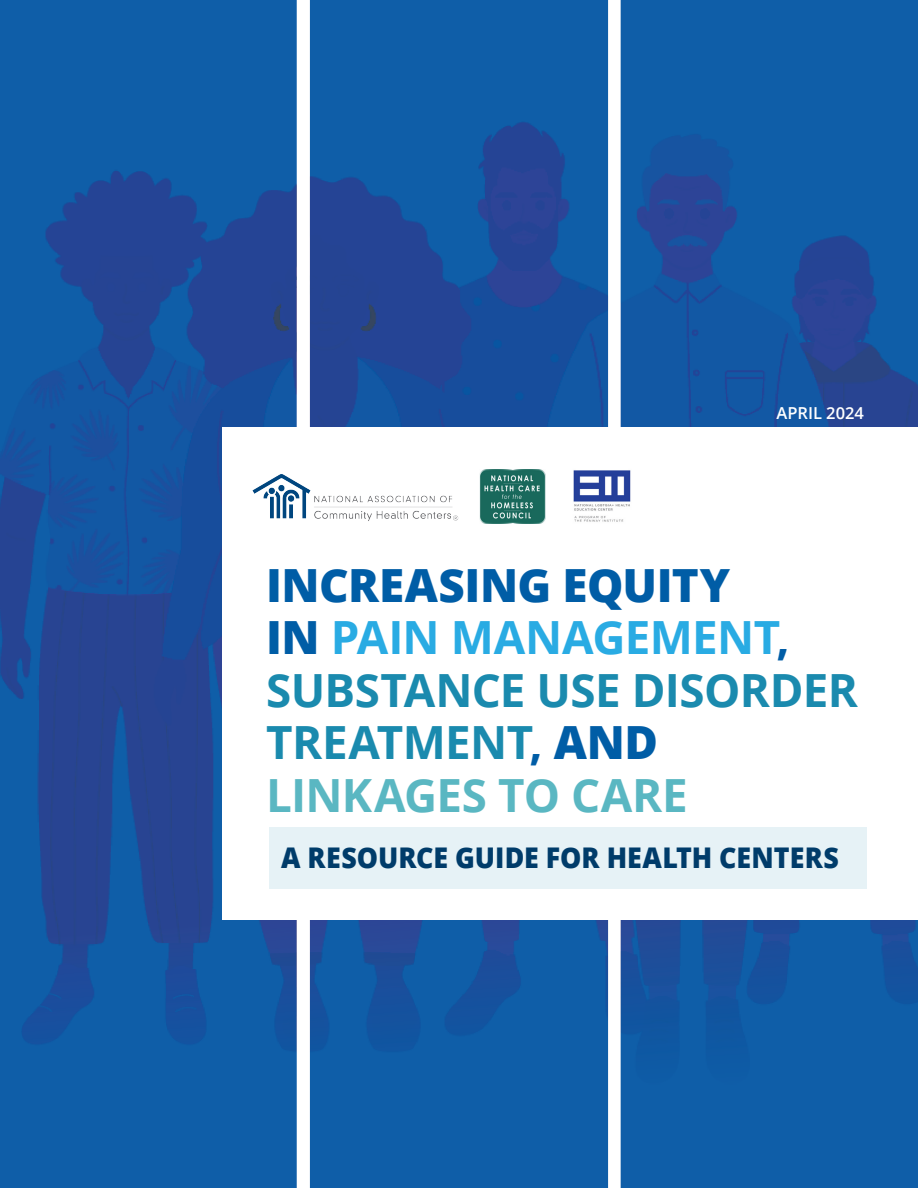
<style>
.page{position:relative;width:918px;height:1188px;background:#fff}
.page>*{position:absolute;margin:0;border:0;box-sizing:border-box;transform-origin:0 0}
.Body_A{font:700 45.75px/52.5px "Open Sans";letter-spacing:-.015em;color:#1a8aae}
.Body_A-2{font:800 28.5px "Open Sans";color:#003c6a;scale:.94 1}
.Body_A-3{font:600 16.5px "Open Sans";color:#fff}
.s1{font-weight:800;color:#005da6}
.s2{color:#29abe3}
.s3{color:#005da6}
.s4{color:#5ab7c2}
</style>
<div class="page">
<img style="left:0;top:0;width:918px;height:1188px">
<div style="left:222px;top:428px;width:696px;height:492px;background:#fff"></div>
<div style="left:269px;top:827px;width:597px;height:62px;background:#e6f2f6"></div>
<img style="left:252px;top:474px;width:207px;height:47px">
<img style="left:479px;top:470px;width:66px;height:53px">
<img style="left:573px;top:470px;width:58px;height:52px">
<p class="Body_A-3" style="left:776px;top:401px;width:89px">APRIL 2024</p>
<p class="Body_A" style="left:266px;top:558px;width:593px"><span class="s1">INCREASING EQUITY<br>IN</span> <span class="s2">PAIN MANAGEMENT</span><span class="s3">,<br></span>SUBSTANCE USE DISORDER<br>TREATMENT<span class="s3">,</span> <span class="s1">AND<br></span><span class="s4">LINKAGES TO CARE</span></p>
<p class="Body_A-2" style="left:281px;top:836px;width:595px">A RESOURCE GUIDE FOR HEALTH CENTERS</p>
</div>
